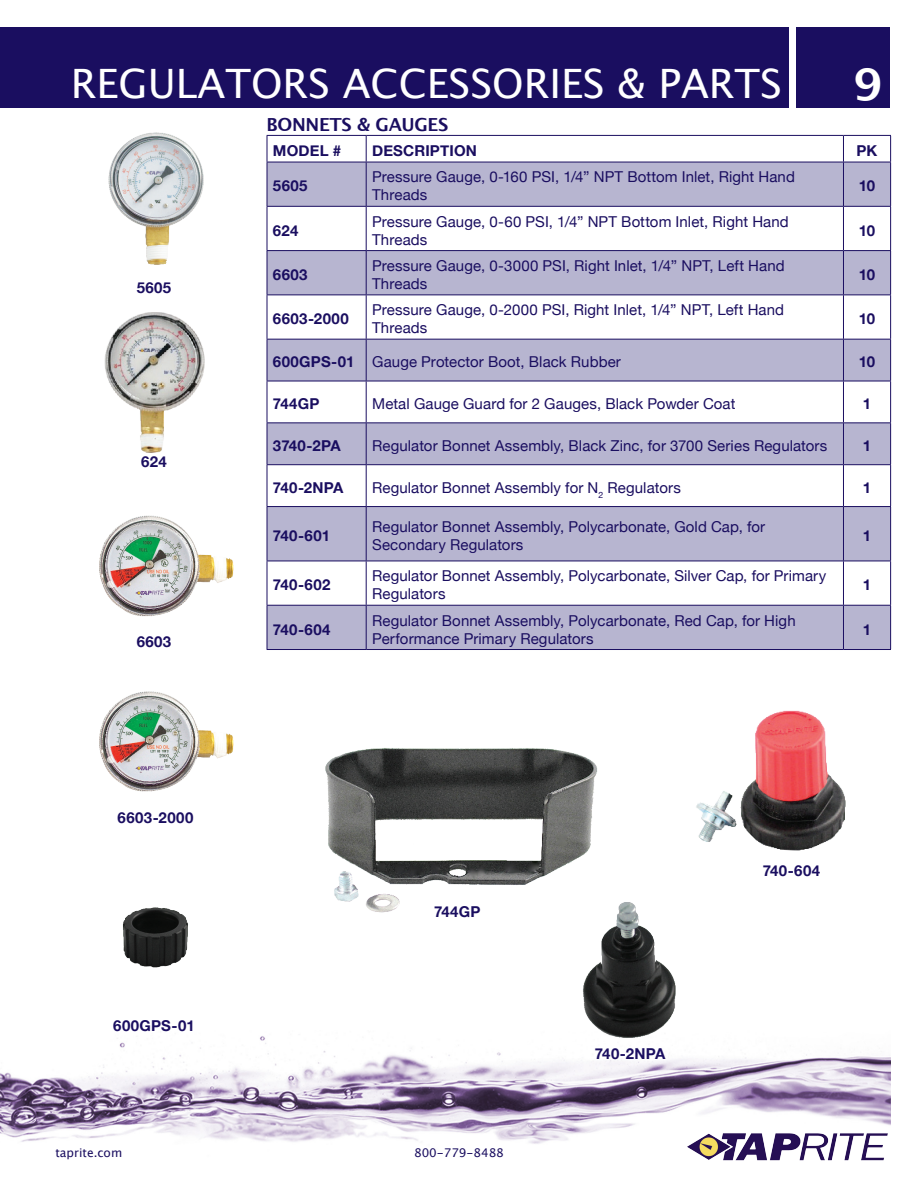
<style>
.page{position:relative;width:918px;height:1188px;background:#fff}
.page>*{position:absolute;margin:0;border:0;box-sizing:border-box;transform-origin:0 0}
.t1{font:700 45px "Lucida Grande";color:#fff}
.t2{font:40.5px "Lucida Grande";color:#fff}
.t3{font:700 18px "Lucida Grande";letter-spacing:-.02em;color:#1a0e60}
.t4{font:15px/18px "Helvetica Neue";letter-spacing:.005em;color:#1a0e60}
.t5{font:700 15px "Helvetica Neue";letter-spacing:.02em;color:#1a0e60}
.t6{font:12px "Lucida Grande";color:#1a0e60}
</style>
<div class="page">
<div style="left:0;top:27px;width:788px;height:81px;background:#1a0e60"></div>
<div style="left:796px;top:27px;width:94px;height:81px;background:#1a0e60"></div>
<img style="left:0;top:1036px;width:890px;height:108px">
<img style="left:685px;top:1130px;width:205px;height:31px">
<svg style="left:268px;top:163px;width:622px;height:486px;fill:#b7b5d0"></svg>
<svg style="left:366px;top:136px;width:1px;height:26px"></svg>
<svg style="left:843px;top:136px;width:1px;height:26px"></svg>
<hr style="left:366px;top:162px;width:1px;height:44px;background:#1a0e60">
<hr style="left:366px;top:207px;width:1px;height:43px;background:#1a0e60">
<hr style="left:366px;top:251px;width:1px;height:44px;background:#1a0e60">
<hr style="left:366px;top:295px;width:1px;height:44px;background:#1a0e60">
<hr style="left:366px;top:340px;width:1px;height:41px;background:#1a0e60">
<hr style="left:366px;top:381px;width:1px;height:41px;background:#1a0e60">
<hr style="left:366px;top:423px;width:1px;height:41px;background:#1a0e60">
<hr style="left:366px;top:465px;width:1px;height:41px;background:#1a0e60">
<hr style="left:366px;top:507px;width:1px;height:54px;background:#1a0e60">
<hr style="left:366px;top:561px;width:1px;height:44px;background:#1a0e60">
<hr style="left:366px;top:606px;width:1px;height:43px;background:#1a0e60">
<hr style="left:843px;top:162px;width:1px;height:44px;background:#1a0e60">
<hr style="left:843px;top:207px;width:1px;height:43px;background:#1a0e60">
<hr style="left:843px;top:251px;width:1px;height:44px;background:#1a0e60">
<hr style="left:843px;top:295px;width:1px;height:44px;background:#1a0e60">
<hr style="left:843px;top:340px;width:1px;height:41px;background:#1a0e60">
<hr style="left:843px;top:381px;width:1px;height:41px;background:#1a0e60">
<hr style="left:843px;top:423px;width:1px;height:41px;background:#1a0e60">
<hr style="left:843px;top:465px;width:1px;height:41px;background:#1a0e60">
<hr style="left:843px;top:507px;width:1px;height:54px;background:#1a0e60">
<hr style="left:843px;top:561px;width:1px;height:44px;background:#1a0e60">
<hr style="left:843px;top:606px;width:1px;height:43px;background:#1a0e60">
<hr style="left:267px;top:162px;width:1px;height:44px;background:#1a0e60">
<hr style="left:890px;top:162px;width:1px;height:44px;background:#1a0e60">
<hr style="left:267px;top:206px;width:99px;height:1px;background:#1a0e60">
<hr style="left:267px;top:207px;width:1px;height:43px;background:#1a0e60">
<hr style="left:366px;top:206px;width:477px;height:1px;background:#1a0e60">
<hr style="left:843px;top:206px;width:48px;height:1px;background:#1a0e60">
<hr style="left:890px;top:207px;width:1px;height:43px;background:#1a0e60">
<hr style="left:267px;top:250px;width:99px;height:1px;background:#1a0e60">
<hr style="left:267px;top:251px;width:1px;height:44px;background:#1a0e60">
<hr style="left:366px;top:250px;width:477px;height:1px;background:#1a0e60">
<hr style="left:843px;top:250px;width:48px;height:1px;background:#1a0e60">
<hr style="left:890px;top:251px;width:1px;height:44px;background:#1a0e60">
<hr style="left:267px;top:295px;width:99px;height:1px;background:#1a0e60">
<hr style="left:267px;top:295px;width:1px;height:44px;background:#1a0e60">
<hr style="left:366px;top:295px;width:477px;height:1px;background:#1a0e60">
<hr style="left:843px;top:295px;width:48px;height:1px;background:#1a0e60">
<hr style="left:890px;top:295px;width:1px;height:44px;background:#1a0e60">
<hr style="left:267px;top:381px;width:99px;height:1px;background:#1a0e60">
<hr style="left:267px;top:381px;width:1px;height:41px;background:#1a0e60">
<hr style="left:366px;top:381px;width:477px;height:1px;background:#1a0e60">
<hr style="left:843px;top:381px;width:48px;height:1px;background:#1a0e60">
<hr style="left:890px;top:381px;width:1px;height:41px;background:#1a0e60">
<hr style="left:267px;top:422px;width:99px;height:1px;background:#1a0e60">
<hr style="left:267px;top:423px;width:1px;height:41px;background:#1a0e60">
<hr style="left:366px;top:422px;width:477px;height:1px;background:#1a0e60">
<hr style="left:843px;top:422px;width:48px;height:1px;background:#1a0e60">
<hr style="left:890px;top:423px;width:1px;height:41px;background:#1a0e60">
<hr style="left:267px;top:464px;width:99px;height:1px;background:#1a0e60">
<hr style="left:267px;top:465px;width:1px;height:41px;background:#1a0e60">
<hr style="left:366px;top:464px;width:477px;height:1px;background:#1a0e60">
<hr style="left:843px;top:464px;width:48px;height:1px;background:#1a0e60">
<hr style="left:890px;top:465px;width:1px;height:41px;background:#1a0e60">
<hr style="left:267px;top:506px;width:99px;height:1px;background:#1a0e60">
<hr style="left:267px;top:507px;width:1px;height:54px;background:#1a0e60">
<hr style="left:366px;top:506px;width:477px;height:1px;background:#1a0e60">
<hr style="left:843px;top:506px;width:48px;height:1px;background:#1a0e60">
<hr style="left:890px;top:507px;width:1px;height:54px;background:#1a0e60">
<hr style="left:267px;top:561px;width:99px;height:1px;background:#1a0e60">
<hr style="left:267px;top:561px;width:1px;height:44px;background:#1a0e60">
<hr style="left:366px;top:561px;width:477px;height:1px;background:#1a0e60">
<hr style="left:843px;top:561px;width:48px;height:1px;background:#1a0e60">
<hr style="left:890px;top:561px;width:1px;height:44px;background:#1a0e60">
<hr style="left:267px;top:649px;width:99px;height:1px;background:#1a0e60">
<hr style="left:366px;top:649px;width:477px;height:1px;background:#1a0e60">
<hr style="left:843px;top:649px;width:48px;height:1px;background:#1a0e60">
<hr style="left:267px;top:339px;width:99px;height:1px;background:#1a0e60">
<hr style="left:267px;top:340px;width:1px;height:41px;background:#1a0e60">
<hr style="left:366px;top:339px;width:477px;height:1px;background:#1a0e60">
<hr style="left:843px;top:339px;width:48px;height:1px;background:#1a0e60">
<hr style="left:890px;top:340px;width:1px;height:41px;background:#1a0e60">
<hr style="left:267px;top:605px;width:99px;height:1px;background:#1a0e60">
<hr style="left:267px;top:606px;width:1px;height:43px;background:#1a0e60">
<hr style="left:366px;top:605px;width:477px;height:1px;background:#1a0e60">
<hr style="left:843px;top:605px;width:48px;height:1px;background:#1a0e60">
<hr style="left:890px;top:606px;width:1px;height:43px;background:#1a0e60">
<hr style="left:267px;top:135px;width:99px;height:1px;background:#1a0e60">
<svg style="left:267px;top:136px;width:1px;height:26px"></svg>
<hr style="left:366px;top:135px;width:477px;height:1px;background:#1a0e60">
<hr style="left:843px;top:135px;width:48px;height:1px;background:#1a0e60">
<svg style="left:890px;top:136px;width:1px;height:26px"></svg>
<hr style="left:267px;top:162px;width:99px;height:1px;background:#1a0e60">
<hr style="left:366px;top:162px;width:477px;height:1px;background:#1a0e60">
<hr style="left:843px;top:162px;width:48px;height:1px;background:#1a0e60">
<img style="left:108px;top:132px;width:96px;height:133px">
<img style="left:104px;top:312px;width:101px;height:141px">
<img style="left:99px;top:515px;width:135px;height:102px">
<img style="left:99px;top:691px;width:135px;height:101px">
<img style="left:123px;top:907px;width:65px;height:61px">
<img style="left:474px;top:902px;width:266px;height:162px">
<img style="left:325px;top:748px;width:282px;height:181px">
<img style="left:663px;top:710px;width:183px;height:200px">
<p class="t2" style="left:71px;top:61px;width:713px">REGULATORS ACCESSORIES &amp; PARTS</p>
<p class="t3" style="left:267px;top:109px;width:183px">BONNETS &amp; GAUGES</p>
<h1 class="t1" style="left:853px;top:48px;width:31px">9</h1>
<p class="t5" style="left:137px;top:278px;width:36px">5605</p>
<p class="t5" style="left:141px;top:452px;width:27px">624</p>
<p class="t5" style="left:137px;top:632px;width:36px">6603</p>
<p class="t5" style="left:118px;top:808px;width:77px">6603-2000</p>
<p class="t5" style="left:113px;top:1016px;width:83px">600GPS-01</p>
<p class="t5" style="left:273px;top:141px;width:70px">MODEL #</p>
<p class="t5" style="left:372px;top:141px;width:106px">DESCRIPTION</p>
<p class="t5" style="left:857px;top:141px;width:22px">PK</p>
<p class="t5" style="left:273px;top:177px;width:36px">5605</p>
<p class="t4" style="left:372px;top:168px;width:424px">Pressure Gauge, 0-160 PSI, 1/4” NPT Bottom Inlet, Right Hand<br>Threads</p>
<p class="t5" style="left:859px;top:177px;width:18px">10</p>
<p class="t5" style="left:273px;top:221px;width:27px">624</p>
<p class="t4" style="left:372px;top:212px;width:418px">Pressure Gauge, 0-60 PSI, 1/4” NPT Bottom Inlet, Right Hand<br>Threads</p>
<p class="t5" style="left:859px;top:221px;width:18px">10</p>
<p class="t5" style="left:273px;top:265px;width:36px">6603</p>
<p class="t4" style="left:372px;top:256px;width:414px">Pressure Gauge, 0-3000 PSI, Right Inlet, 1/4” NPT, Left Hand<br>Threads</p>
<p class="t5" style="left:859px;top:265px;width:18px">10</p>
<p class="t5" style="left:273px;top:310px;width:77px">6603-2000</p>
<p class="t4" style="left:372px;top:301px;width:414px">Pressure Gauge, 0-2000 PSI, Right Inlet, 1/4” NPT, Left Hand<br>Threads</p>
<p class="t5" style="left:859px;top:310px;width:18px">10</p>
<p class="t5" style="left:273px;top:353px;width:83px">600GPS-01</p>
<p class="t4" style="left:372px;top:353px;width:250px">Gauge Protector Boot, Black Rubber</p>
<p class="t5" style="left:859px;top:353px;width:18px">10</p>
<p class="t5" style="left:273px;top:395px;width:48px">744GP</p>
<p class="t4" style="left:372px;top:395px;width:365px">Metal Gauge Guard for 2 Gauges, Black Powder Coat</p>
<p class="t5" style="left:863px;top:395px;width:10px">1</p>
<p class="t5" style="left:273px;top:436px;width:69px">3740-2PA</p>
<p class="t4" style="left:372px;top:436px;width:457px">Regulator Bonnet Assembly, Black Zinc, for 3700 Series Regulators</p>
<p class="t5" style="left:863px;top:436px;width:10px">1</p>
<p class="t5" style="left:273px;top:478px;width:72px">740-2NPA</p>
<p class="t4" style="left:372px;top:478px;width:310px">Regulator Bonnet Assembly for N<sub>2</sub> Regulators</p>
<p class="t5" style="left:863px;top:478px;width:10px">1</p>
<p class="t5" style="left:273px;top:526px;width:59px">740-601</p>
<p class="t4" style="left:372px;top:517px;width:395px">Regulator Bonnet Assembly, Polycarbonate, Gold Cap, for<br>Secondary Regulators</p>
<p class="t5" style="left:863px;top:526px;width:10px">1</p>
<p class="t5" style="left:273px;top:576px;width:59px">740-602</p>
<p class="t4" style="left:372px;top:567px;width:456px">Regulator Bonnet Assembly, Polycarbonate, Silver Cap, for Primary<br>Regulators</p>
<p class="t5" style="left:863px;top:576px;width:10px">1</p>
<p class="t5" style="left:273px;top:620px;width:59px">740-604</p>
<p class="t4" style="left:372px;top:611px;width:425px">Regulator Bonnet Assembly, Polycarbonate, Red Cap, for High<br>Performance Primary Regulators</p>
<p class="t5" style="left:863px;top:620px;width:10px">1</p>
<p class="t5" style="left:434px;top:902px;width:48px">744GP</p>
<p class="t5" style="left:595px;top:1045px;width:72px">740-2NPA</p>
<p class="t5" style="left:763px;top:862px;width:59px">740-604</p>
<p class="t6" style="left:56px;top:1145px;width:68px">taprite.com</p>
<p class="t6" style="left:414px;top:1145px;width:91px">800-779-8488</p>
</div>
